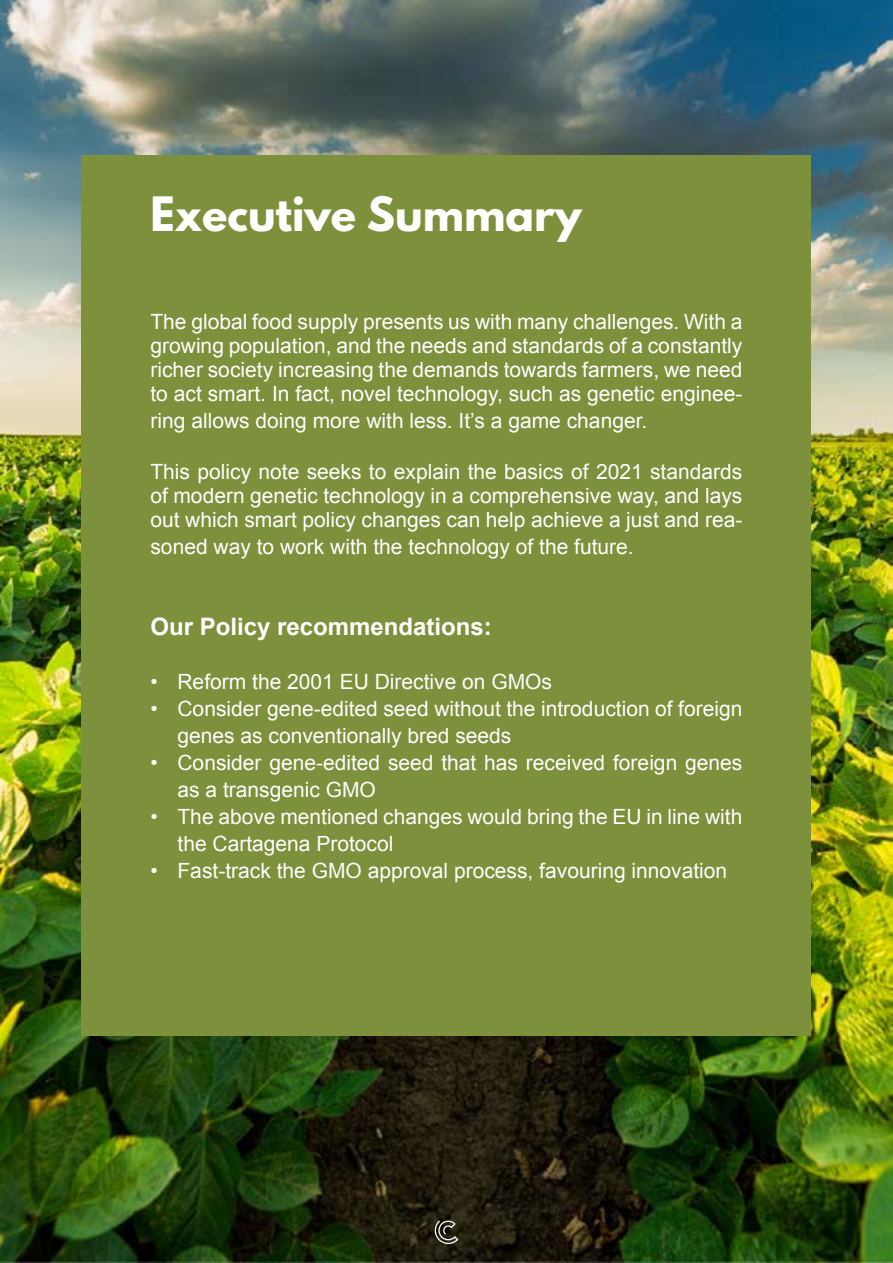
<style>
.page{position:relative;width:893px;height:1263px;background:#fff}
.page>*{position:absolute;margin:0;border:0;box-sizing:border-box;transform-origin:0 0}
.t1{font:700 42px "League Spartan";color:#fff}
.t2{font:700 24px "Arial";color:#fff}
.t3{font:21px/24px "Arial";color:#fff}
</style>
<div class="page">
<img style="left:0;top:0;width:893px;height:1263px">
<div style="left:82px;top:155px;width:729px;height:880px;background:#7d903b"></div>
<svg style="left:435px;top:1220px;width:23px;height:24px"></svg>
<h1 class="t1" style="left:150px;top:181px;width:433px">Executive Summary</h1>
<p class="t3" style="left:150px;top:309px;width:593px;text-align:justify">The global food supply presents us with many challenges. With a growing population, and the needs and standards of a constantly richer society increasing the demands towards farmers, we need to act smart. In fact, novel technology, such as genetic enginee-</p>
<p class="t3" style="left:150px;top:408px;width:498px">ring allows doing more with less. It’s a game changer.</p>
<p class="t3" style="left:150px;top:459px;width:593px;text-align:justify">This policy note seeks to explain the basics of 2021 standards of modern genetic technology in a comprehensive way, and lays out which smart policy changes can help achieve a just and rea-</p>
<p class="t3" style="left:150px;top:534px;width:485px">soned way to work with the technology of the future.</p>
<p class="t2" style="left:150px;top:610px;width:343px">Our Policy recommendations:</p>
<p class="t3" style="left:150px;top:669px;width:403px">• Reform the 2001 EU Directive on GMOs</p>
<p class="t3" style="left:177px;top:695px;width:566px;line-height:27px;text-indent:-27px">• Consider gene-edited seed without the introduction of foreign genes as conventionally bred seeds</p>
<p class="t3" style="left:177px;top:749px;width:566px;line-height:27px;text-indent:-27px">• Consider gene-edited seed that has received foreign genes as a transgenic GMO</p>
<p class="t3" style="left:177px;top:803px;width:566px;line-height:27px;text-indent:-27px">• The above mentioned changes would bring the EU in line with the Cartagena Protocol</p>
<p class="t3" style="left:150px;top:858px;width:578px">• Fast-track the GMO approval process, favouring innovation</p>
</div>
